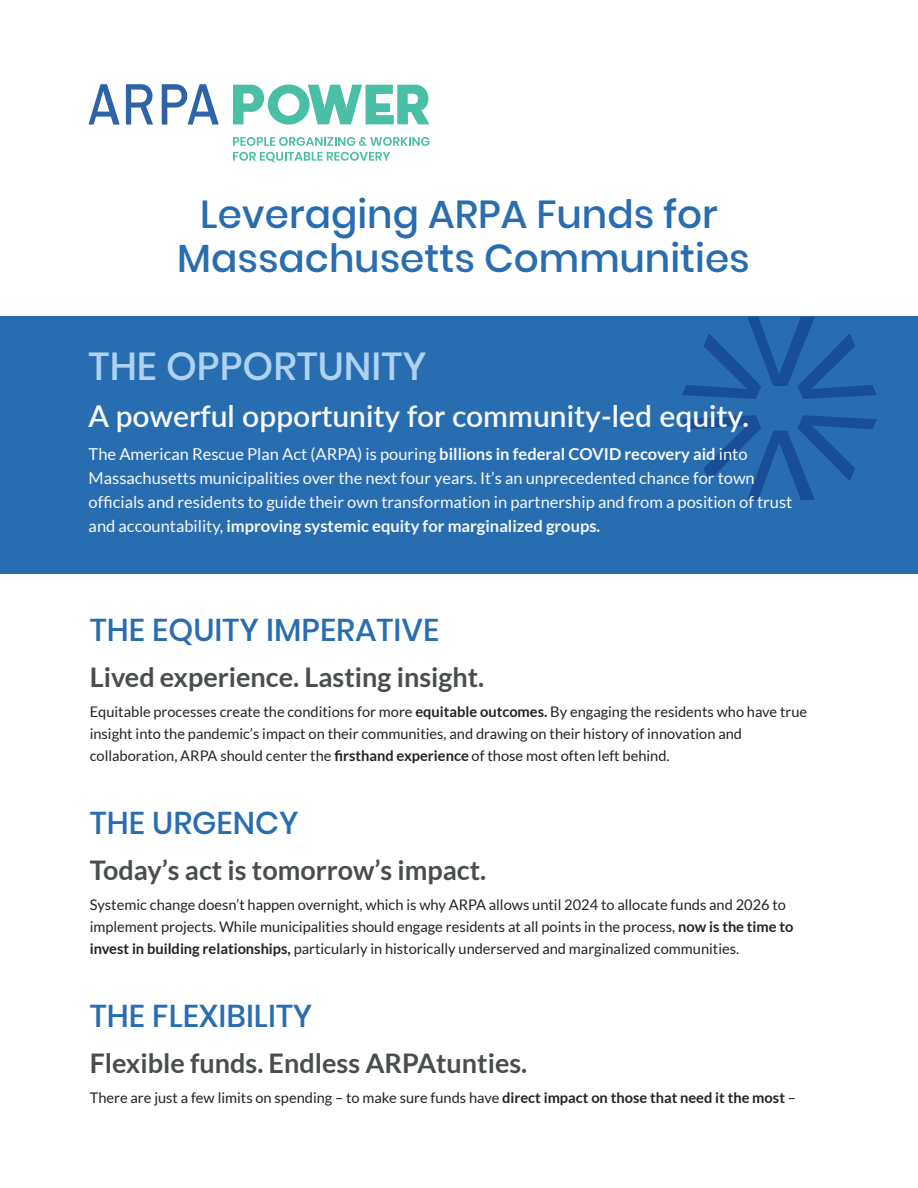
<style>
.page{position:relative;width:918px;height:1188px;background:#fff}
.page>*{position:absolute;margin:0;border:0;box-sizing:border-box;transform-origin:0 0}
.t1{font:500 39px/43.5px "Poppins";color:#296db1;text-align:center}
.t2{font:500 39px "Poppins";color:#add3f0}
.t3{font:500 31.5px "Poppins";color:#296db1}
.t4{font:600 30px "Lato";color:#f6f8f8}
.t5{font:700 27px "Lato";color:#494e4d}
.t6{font:16.5px/24px "Lato";color:#f6f8f8}
.t7{font:14.7px/21.8px "Lato";color:#252122}
.s1{font-weight:700}
</style>
<div class="page">
<div style="left:0;top:316px;width:918px;height:257px;background:#296db1"></div>
<svg style="left:233px;top:84px;width:197px;height:41px"></svg>
<svg style="left:89px;top:84px;width:31px;height:41px"></svg>
<svg style="left:126px;top:84px;width:27px;height:41px"></svg>
<svg style="left:162px;top:84px;width:57px;height:41px"></svg>
<svg style="left:233px;top:137px;width:197px;height:9px"></svg>
<svg style="left:233px;top:152px;width:157px;height:10px"></svg>
<svg style="left:682px;top:415px;width:195px;height:85px"></svg>
<svg style="left:682px;top:317px;width:194px;height:82px"></svg>
<h1 class="t1" style="left:177px;top:193px;width:574px">Leveraging ARPA Funds for<br>Massachusetts Communities</h1>
<h1 class="t2" style="left:89px;top:344px;width:339px">THE OPPORTUNITY</h1>
<h3 class="t4" style="left:89px;top:394px;width:662px">A powerful opportunity for community-led equity.</h3>
<p class="t6" style="left:89px;top:442px;width:705px">The American Rescue Plan Act (ARPA) is pouring <span class="s1">billions in federal COVID recovery aid</span> into Massachusetts municipalities over the next four years. It’s an unprecedented chance for town officials and residents to guide their own transformation in partnership and from a position of trust and accountability, <span class="s1">improving systemic equity for marginalized groups.</span></p>
<h2 class="t3" style="left:90px;top:612px;width:351px">THE EQUITY IMPERATIVE</h2>
<h3 class="t5" style="left:90px;top:661px;width:396px">Lived experience. Lasting insight.</h3>
<p class="t7" style="left:90px;top:701px;width:719px">Equitable processes create the conditions for more <span class="s1">equitable outcomes.</span> By engaging the residents who have true insight into the pandemic’s impact on their communities, and drawing on their history of innovation and collaboration, ARPA should center the <span class="s1">firsthand experience</span> of those most often left behind.</p>
<h2 class="t3" style="left:90px;top:805px;width:210px">THE URGENCY</h2>
<h3 class="t5" style="left:90px;top:855px;width:398px">Today’s act is tomorrow’s impact.</h3>
<p class="t7" style="left:90px;top:894px;width:705px">Systemic change doesn’t happen overnight, which is why ARPA allows until 2024 to allocate funds and 2026 to implement projects. While municipalities should engage residents at all points in the process, <span class="s1">now is the time to invest in building relationships,</span> particularly in historically underserved and marginalized communities.</p>
<h2 class="t3" style="left:90px;top:998px;width:224px">THE FLEXIBILITY</h2>
<h3 class="t5" style="left:90px;top:1047px;width:439px">Flexible funds. Endless ARPAtunties.</h3>
<p class="t7" style="left:90px;top:1087px;width:708px">There are just a few limits on spending – to make sure funds have <span class="s1">direct impact on those that need it the most</span> –</p>
</div>
